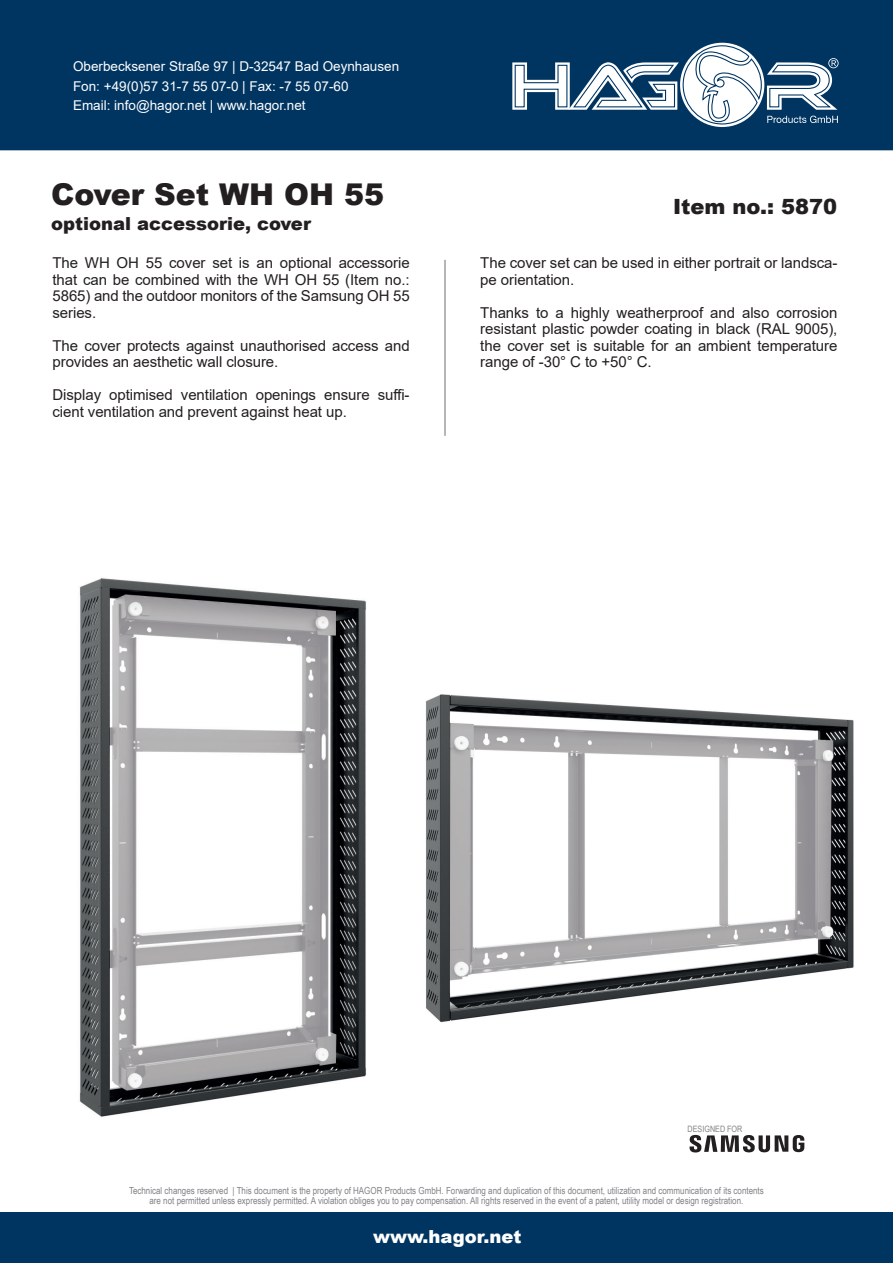
<style>
.page{position:relative;width:893px;height:1263px;background:#fff}
.page>*{position:absolute;margin:0;border:0;box-sizing:border-box;transform-origin:0 0}
.t1{font:900 30px "Arial";color:#231f20}
.t2{font:900 21px "Arial";color:#231f20}
.t3{font:900 18px "Arial";color:#231f20}
.t4{font:900 18px "Arial";color:#fff}
.t5{font:15px/16.5px "Arial";letter-spacing:-.005em;color:#231f20}
.t6{font:13.5px/19.5px "Arial";color:#fff}
.t7{font:9.75px/10.5px "Arial Narrow";color:#808285;text-align:center}
.t8{font:8.7px "Arial Narrow";color:#808285}
</style>
<div class="page">
<hr style="left:444px;top:260px;width:2px;height:176px;background:#9d9fa2">
<svg style="left:690px;top:1135px;width:114px;height:17px"></svg>
<img style="left:426px;top:694px;width:428px;height:329px">
<img style="left:79px;top:578px;width:287px;height:539px">
<div style="left:0;top:1213px;width:893px;height:50px;background:#003562"></div>
<div style="left:0;top:0;width:893px;height:150px;background:#003562"></div>
<svg style="left:502px;top:39px;width:358px;height:93px"></svg>
<p class="t6" style="left:73px;top:57px;width:328px">Oberbecksener Straße 97 | D-32547 Bad Oeynhausen<br>Fon: +49(0)57 31-7 55 07-0 | Fax: -7 55 07-60<br>Email: info@hagor.net | www.hagor.net</p>
<h1 class="t1" style="left:51px;top:172px;width:335px">Cover Set WH OH 55</h1>
<p class="t3" style="left:51px;top:211px;width:261px">optional accessorie, cover</p>
<p class="t5" style="left:53px;top:255px;width:359px;text-align:justify">The WH OH 55 cover set is an optional accessorie that can be combined with the WH OH 55 (Item no.:<br>5865) and the outdoor monitors of the Samsung OH 55 series.</p>
<p class="t5" style="left:53px;top:337px;width:359px">The cover protects against unauthorised access and provides an aesthetic wall closure.</p>
<p class="t5" style="left:53px;top:387px;width:359px">Display optimised ventilation openings ensure suffi&shy;cient ventilation and prevent against heat up.</p>
<h2 class="t2" style="left:673px;top:191px;width:166px">Item no.: 5870</h2>
<p class="t5" style="left:480px;top:255px;width:359px">The cover set can be used in either portrait or landsca&shy;pe orientation.</p>
<p class="t5" style="left:480px;top:304px;width:359px;text-align:justify">Thanks to a highly weatherproof and also corrosion resistant plastic powder coating in black (RAL 9005), the cover set is suitable for an ambient temperature range of -30° C to +50° C.</p>
<p class="t8" style="left:688px;top:1122px;width:56px">DESIGNED FOR</p>
<p class="t7" style="left:129px;top:1184px;width:636px">Technical changes reserved | This document is the property of HAGOR Products GmbH. Forwarding and duplication of this document, utilization and communication of its contents are not permitted unless expressly permitted. A violation obliges you to pay compensation. All rights reserved in the event of a patent, utility model or design registration.</p>
<p class="t4" style="left:373px;top:1223px;width:150px">www.hagor.net</p>
</div>
